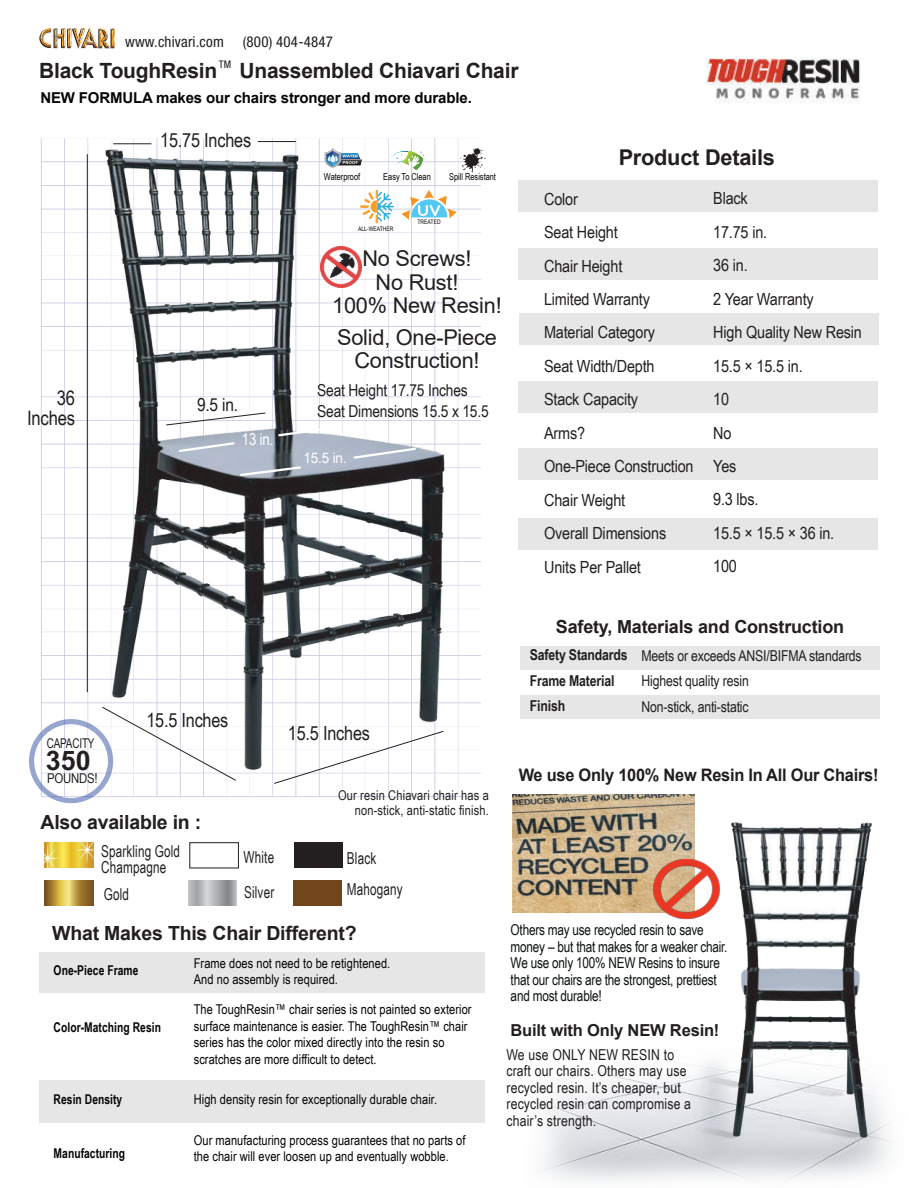
<style>
.page{position:relative;width:918px;height:1188px;background:#fff}
.page>*{position:absolute;margin:0;border:0;box-sizing:border-box;transform-origin:0 0}
.t1{font:700 27px "Arial Narrow";color:#231f20;scale:1.21 1}
.t2{font:21.75px/23.1px "Arial";letter-spacing:-.01em;color:#231f20;text-align:center}
.t3{font:700 21.75px "Arial";letter-spacing:-.01em;color:#231f20}
.t4{font:700 21px "Arial";letter-spacing:-.01em;color:#231f20}
.t5{font:19.95px/19.5px "Arial Narrow";letter-spacing:-.01em;color:#231f20;text-align:right}
.t6{font:700 19.5px "Arial";letter-spacing:-.01em;color:#231f20}
.t7{font:19.5px "Arial Narrow";letter-spacing:-.01em;color:#231f20}
.t8{font:700 18px "Arial";letter-spacing:-.01em;color:#231f20}
.t9{font:18px "Arial Narrow";color:#231f20;scale:1.06 1}
.t10{font:700 17.25px "Arial";letter-spacing:-.015em;color:#221e1e;scale:.95 1}
.t11{font:16.8px/33.5px "Arial Narrow";letter-spacing:-.01em;color:#231f20;scale:1.05 1}
.t12{font:16.5px/31px "Arial Narrow";letter-spacing:.01em;color:#231f20;scale:.87 1}
.t13{font:16.5px/21px "Arial Narrow";letter-spacing:-.01em;color:#231f20}
.t14{font:700 16.5px "Arial";letter-spacing:-.01em;color:#231f20}
.t15{font:16.5px "Arial Narrow";color:#fff}
.t16{font:15px/16.5px "Arial Narrow";letter-spacing:-.015em;color:#0c1310;scale:.96 1}
.t17{font:15px/16.5px "Arial Narrow";letter-spacing:.01em;color:#231f20}
.t18{font:15px/25.5px "Arial Narrow";letter-spacing:-.01em;color:#231f20}
.t19{font:700 15px "Arial";letter-spacing:-.01em;color:#050605}
.t20{font:700 15px/25.5px "Arial Narrow";letter-spacing:-.01em;color:#231f20}
.t21{font:condensed 15px "Helvetica Neue LT Std";letter-spacing:.01em;color:#231f20}
.t22{font:14.55px "Arial Narrow";color:#fff;scale:1.13 1}
.t23{font:13.5px/16.5px "Arial Narrow";letter-spacing:.005em;color:#040503}
.t24{font:13.5px/15px "Arial Narrow";letter-spacing:.01em;color:#231f20;text-align:right}
.t25{font:700 13.5px "Arial Narrow";letter-spacing:.005em;color:#040503;scale:.93 1}
.t26{font:13.5px "Arial Narrow";letter-spacing:-.015em;color:#231f20;scale:.9 1}
.t27{font:condensed 10.5px "Helvetica Neue LT Std";color:#231f20}
.t28{font:9.45px "Arial Narrow";color:#050504;scale:.95 1}
.t29{font:6.15px "Arial Narrow";color:#050504}
</style>
<div class="page">
<img style="left:29px;top:138px;width:452px;height:666px">
<img style="left:105px;top:150px;width:339px;height:620px">
<img style="left:539px;top:1062px;width:354px;height:119px">
<img style="left:39px;top:28px;width:76px;height:21px">
<div style="left:520px;top:646px;width:360px;height:24px;background:#e6e6e6"></div>
<div style="left:520px;top:695px;width:360px;height:24px;background:#e6e6e6"></div>
<div style="left:40px;top:952px;width:445px;height:41px;background:#e6e6e6"></div>
<div style="left:40px;top:1080px;width:445px;height:43px;background:#e6e6e6"></div>
<div style="left:519px;top:180px;width:359px;height:32px;background:#e6e6e6"></div>
<div style="left:519px;top:248px;width:359px;height:32px;background:#e6e6e6"></div>
<div style="left:519px;top:313px;width:359px;height:31px;background:#e6e6e6"></div>
<div style="left:519px;top:382px;width:359px;height:31px;background:#e6e6e6"></div>
<div style="left:519px;top:448px;width:359px;height:32px;background:#e6e6e6"></div>
<div style="left:519px;top:518px;width:359px;height:32px;background:#e6e6e6"></div>
<hr style="left:113px;top:143px;width:38px;height:1px;background:#231f20">
<hr style="left:258px;top:141px;width:38px;height:1px;background:#231f20">
<hr style="left:87px;top:154px;width:1px;height:538px;background:#231f20">
<svg style="left:273px;top:730px;width:172px;height:54px"></svg>
<svg style="left:101px;top:706px;width:136px;height:76px"></svg>
<img style="left:685px;top:1124px;width:55px;height:16px">
<img style="left:690px;top:1073px;width:42px;height:16px">
<img style="left:778px;top:1137px;width:88px;height:3px">
<img style="left:732px;top:823px;width:139px;height:314px">
<svg style="left:324px;top:148px;width:38px;height:20px"></svg>
<svg style="left:460px;top:148px;width:26px;height:25px"></svg>
<svg style="left:389px;top:150px;width:36px;height:20px"></svg>
<svg style="left:360px;top:190px;width:34px;height:33px"></svg>
<svg style="left:401px;top:190px;width:56px;height:30px"></svg>
<div style="left:29px;top:719px;width:84px;height:84px;border:5px solid #3854a4;border-radius:50%"></div>
<img style="left:320px;top:246px;width:42px;height:42px">
<svg style="left:177px;top:441px;width:60px;height:13px"></svg>
<svg style="left:276px;top:427px;width:47px;height:11px"></svg>
<svg style="left:165px;top:412px;width:101px;height:14px"></svg>
<svg style="left:238px;top:465px;width:65px;height:13px"></svg>
<svg style="left:351px;top:446px;width:67px;height:14px"></svg>
<img style="left:513px;top:795px;width:181px;height:117px">
<img style="left:652px;top:857px;width:68px;height:63px">
<div style="left:295px;top:843px;width:48px;height:25px;background:#231f20"></div>
<div style="left:293px;top:880px;width:49px;height:26px;background:#72461b"></div>
<svg style="left:188px;top:880px;width:49px;height:26px"></svg>
<svg style="left:45px;top:880px;width:49px;height:26px"></svg>
<svg style="left:45px;top:842px;width:49px;height:26px"></svg>
<div style="left:189px;top:842px;width:50px;height:26px;background:#fff;border:1px solid #231f20"></div>
<img style="left:44px;top:844px;width:16px;height:24px">
<img style="left:76px;top:842px;width:18px;height:23px">
<img style="left:706px;top:58px;width:154px;height:45px">
<p class="t21" style="left:125px;top:36px;width:100px">www.chivari.com</p>
<p class="t21" style="left:243px;top:36px;width:92px">(800) 404-4847</p>
<p class="t27" style="left:219px;top:60px;width:14px">TM</p>
<h3 class="t4" style="left:39px;top:62px;width:481px">Black ToughResin Unassembled Chiavari Chair</h3>
<p class="t19" style="left:40px;top:92px;width:433px">NEW FORMULA makes our chairs stronger and more durable.</p>
<h3 class="t5" style="left:27px;top:390px;width:49px">36<br>Inches</h3>
<h3 class="t7" style="left:160px;top:133px;width:92px">15.75 Inches</h3>
<h3 class="t9" style="left:197px;top:398px;width:40px">9.5 in.</h3>
<p class="t15" style="left:242px;top:433px;width:33px">13 in.</p>
<p class="t28" style="left:324px;top:173px;width:40px">Waterproof</p>
<p class="t28" style="left:383px;top:173px;width:51px">Easy To Clean</p>
<p class="t28" style="left:449px;top:173px;width:51px">Spill Resistant</p>
<p class="t29" style="left:358px;top:227px;width:37px">ALL-WEATHER</p>
<p class="t29" style="left:418px;top:220px;width:25px">TREATED</p>
<h2 class="t2" style="left:332px;top:248px;width:171px">No Screws!<br>No Rust!<br>100% New Resin!</h2>
<h2 class="t2" style="left:337px;top:327px;width:161px">Solid, One-Piece<br>Construction!</h2>
<p class="t13" style="left:317px;top:381px;width:173px">Seat Height 17.75 Inches<br>Seat Dimensions 15.5 x 15.5</p>
<p class="t22" style="left:304px;top:453px;width:40px">15.5 in.</p>
<p class="t26" style="left:47px;top:738px;width:55px">CAPACITY</p>
<p class="t24" style="left:47px;top:772px;width:52px">POUNDS!</p>
<h1 class="t1" style="left:46px;top:751px;width:38px">350</h1>
<h3 class="t7" style="left:146px;top:713px;width:84px">15.5 Inches</h3>
<h3 class="t6" style="left:40px;top:815px;width:162px">Also available in :</h3>
<p class="t12" style="left:101px;top:844px;width:92px;line-height:16.5px">Sparkling Gold<br>Champagne</p>
<p class="t12" style="left:104px;top:880px;width:31px">Gold</p>
<p class="t12" style="left:244px;top:878px;width:36px">Silver</p>
<p class="t12" style="left:244px;top:844px;width:37px">White</p>
<h3 class="t7" style="left:288px;top:726px;width:84px">15.5 Inches</h3>
<p class="t24" style="left:338px;top:789px;width:152px">Our resin Chiavari chair has a non-stick, anti-static finish.</p>
<p class="t12" style="left:347px;top:844px;width:66px">Black<br>Mahogany</p>
<h2 class="t3" style="left:619px;top:149px;width:158px">Product Details</h2>
<p class="t11" style="left:544px;top:184px;width:144px">Color<br>Seat Height<br>Chair Height<br>Limited Warranty<br>Material Category<br>Seat Width/Depth<br>Stack Capacity<br>Arms?<br>One-Piece Construction<br>Chair Weight<br>Overall Dimensions<br>Units Per Pallet</p>
<p class="t11" style="left:713px;top:183px;width:143px">Black<br>17.75 in.<br>36 in.<br>2 Year Warranty<br>High Quality New Resin<br>15.5 15.5 in.<br>10<br>No<br>Yes<br>9.3 lbs.<br>15.5 15.5 36 in.<br>100</p>
<h3 class="t8" style="left:556px;top:620px;width:290px">Safety, Materials and Construction</h3>
<p class="t20" style="left:530px;top:644px;width:100px">Safety Standards<br>Frame Material<br>Finish</p>
<p class="t18" style="left:641px;top:644px;width:222px">Meets or exceeds ANSI/BIFMA standards<br>Highest quality resin<br>Non-stick, anti-static</p>
<p class="t10" style="left:519px;top:768px;width:380px">We use Only 100% New Resin In All Our Chairs!</p>
<h3 class="t6" style="left:52px;top:926px;width:306px">What Makes This Chair Different?</h3>
<p class="t25" style="left:54px;top:966px;width:93px">One-Piece Frame</p>
<p class="t23" style="left:194px;top:956px;width:198px">Frame does not need to be retightened.<br>And no assembly is required.</p>
<p class="t23" style="left:194px;top:1003px;width:279px">The ToughResinô chair series is not painted so exterior surface maintenance is easier. The ToughResinô chair series has the color mixed directly into the resin so scratches are more difficult to detect.</p>
<p class="t23" style="left:194px;top:1093px;width:245px">High density resin for exceptionally durable chair.</p>
<p class="t23" style="left:194px;top:1133px;width:273px">Our manufacturing process guarantees that no parts of the chair will ever loosen up and eventually wobble.</p>
<p class="t25" style="left:54px;top:1023px;width:117px">Color-Matching Resin</p>
<p class="t25" style="left:54px;top:1095px;width:75px">Resin Density</p>
<p class="t25" style="left:54px;top:1149px;width:78px">Manufacturing</p>
<p class="t16" style="left:511px;top:923px;width:227px">Others may use recycled resin to save money ñ but that makes for a weaker chair.<br>We use only 100% NEW Resins to insure that our chairs are the strongest, prettiest and most durable!</p>
<p class="t14" style="left:510px;top:1024px;width:211px">Built with Only NEW Resin!</p>
<p class="t17" style="left:506px;top:1047px;width:186px">We use ONLY NEW RESIN to craft our chairs. Others may use recycled resin. Itís cheaper, but recycled resin can compromise a chairís strength.</p>
</div>
